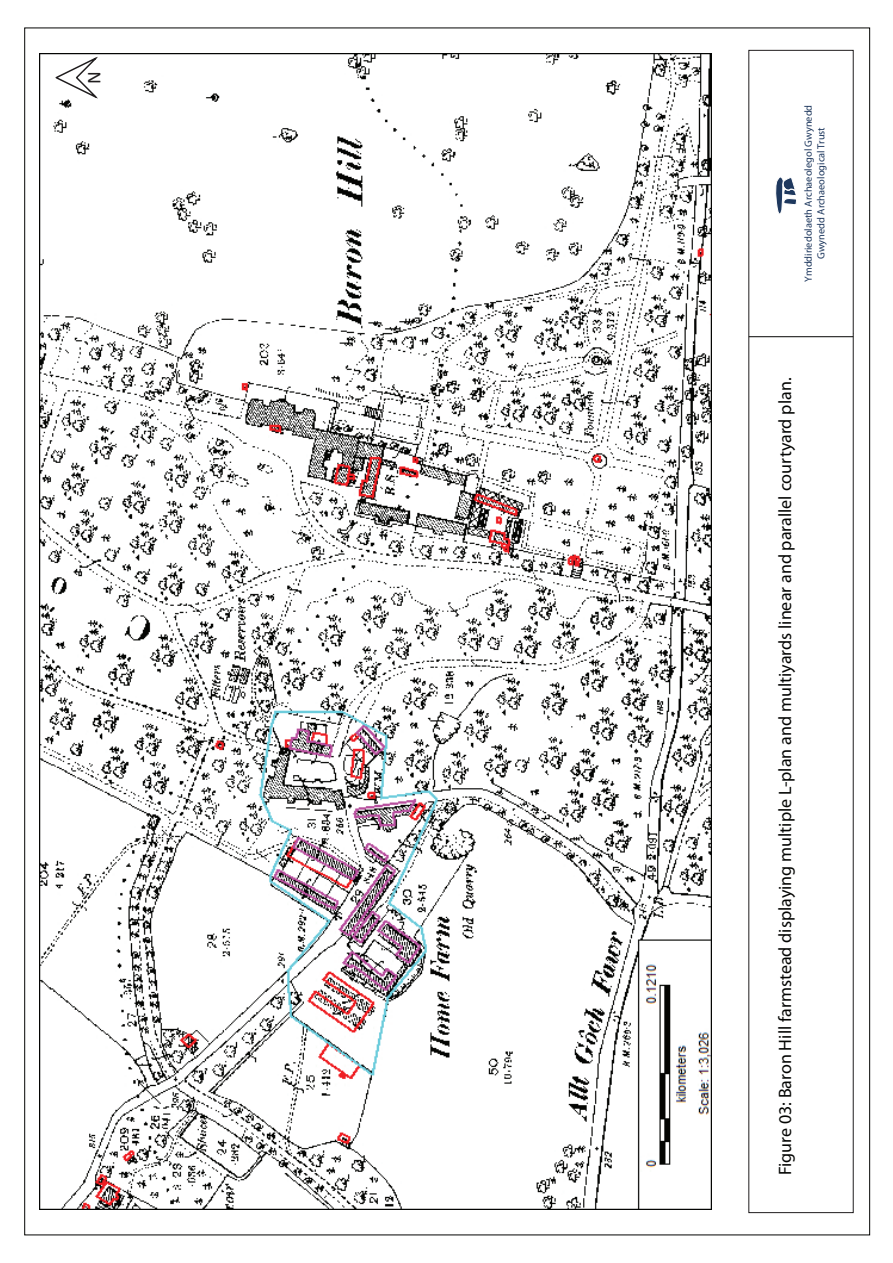
<style>
.page{position:relative;width:893px;height:1263px;background:#fff}
.page>*{position:absolute;margin:0;border:0;box-sizing:border-box;transform-origin:0 0}
.t1{font:19.65px "Calibri";color:#201d1e}
.t2{font:18px "Myriad Pro";color:#040503}
.t3{font:10.35px/12.5px "Helvetica";color:#1e385e;text-align:center}
</style>
<div class="page">
<svg style="left:748px;top:50px;width:106px;height:1163px"></svg>
<hr style="left:749px;top:336px;width:104px;height:1px;background:#040503">
<img style="left:40px;top:53px;width:672px;height:1157px">
<svg style="left:774px;top:171px;width:23px;height:51px"></svg>
<svg style="left:55px;top:56px;width:43px;height:43px"></svg>
<p class="t1" style="left:86px;top:84px;width:14px;rotate:-90deg">N</p>
<p class="t3" style="left:803px;top:282px;width:178px;rotate:-90deg">Ymddiriedolaeth Archaeolegol Gwynedd<br>Gwynedd Archaeological Trust</p>
<p class="t2" style="left:778px;top:1175px;width:799px;rotate:-90deg">Figure 03: Baron Hill farmstead displaying multiple L-plan and multiyards linear and parallel courtyard plan.</p>
</div>
